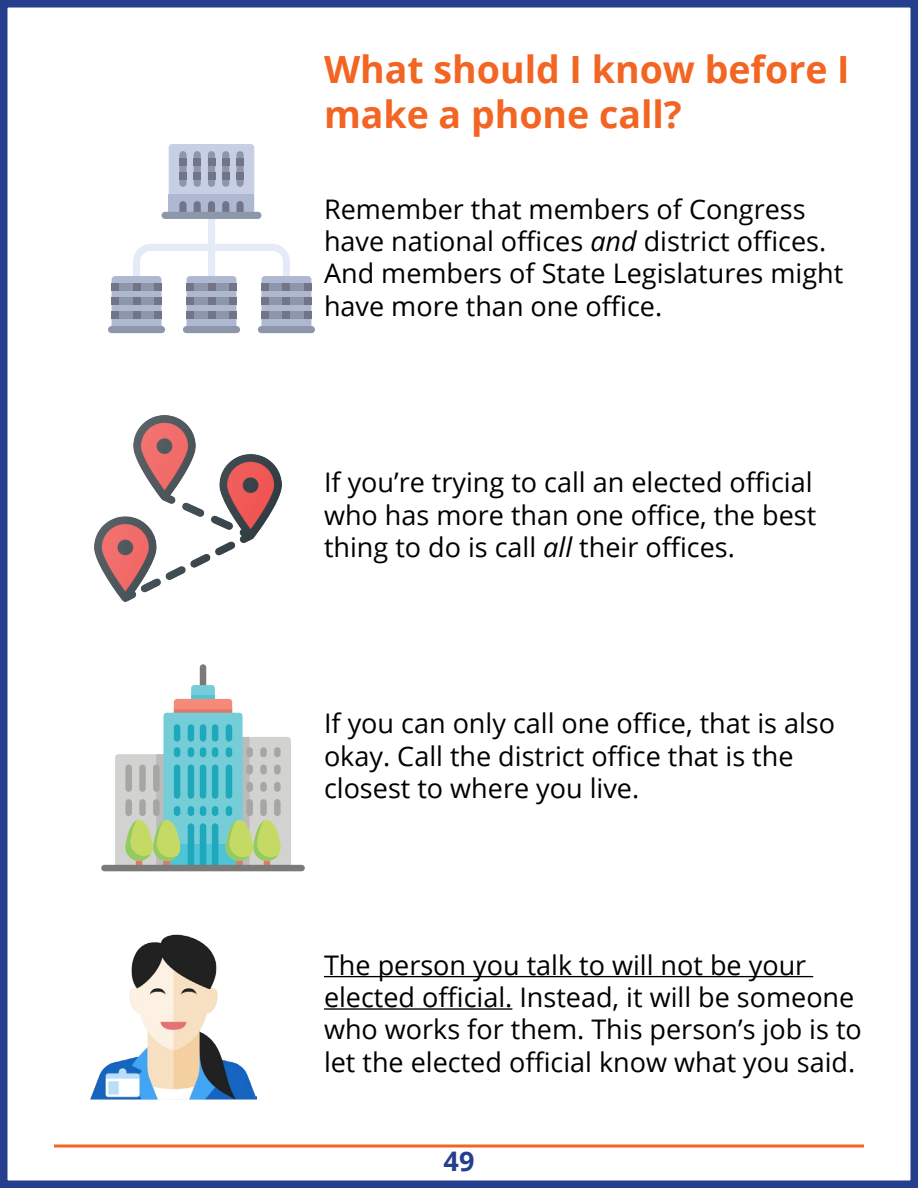
<style>
.page{position:relative;width:918px;height:1188px;background:#fff}
.page>*{position:absolute;margin:0;border:0;box-sizing:border-box;transform-origin:0 0}
.Heading_2{font:700 37.5px/45px "Open Sans";color:#f26522}
.t1{font:27px/32.4px "Open Sans";color:#000}
.t2{font:700 27px "Open Sans";color:#253f8e}
.s1{font-style:italic}
</style>
<div class="page">
<div style="left:0;top:0;width:918px;height:1188px;border:8px solid #253f8e"></div>
<svg style="left:54px;top:1144px;width:810px;height:4px"></svg>
<hr style="left:324px;top:976px;width:489px;height:1px;background:#000">
<hr style="left:324px;top:1008px;width:188px;height:2px;background:#000">
<img style="left:90px;top:934px;width:167px;height:166px">
<div style="left:108px;top:326px;width:57px;height:7px;background:#8e96ab;border-radius:4px"></div>
<div style="left:183px;top:326px;width:57px;height:7px;background:#8e96ab;border-radius:4px"></div>
<svg style="left:112px;top:144px;width:199px;height:186px"></svg>
<div style="left:258px;top:326px;width:57px;height:7px;background:#8e96ab;border-radius:4px"></div>
<div style="left:261px;top:312px;width:50px;height:7px;background:#8e96ab"></div>
<div style="left:261px;top:297px;width:50px;height:8px;background:#8e96ab"></div>
<div style="left:261px;top:283px;width:50px;height:7px;background:#8e96ab"></div>
<div style="left:283px;top:283px;width:7px;height:7px;background:#717587"></div>
<div style="left:283px;top:297px;width:7px;height:8px;background:#717587"></div>
<div style="left:283px;top:312px;width:7px;height:7px;background:#717587"></div>
<div style="left:261px;top:283px;width:8px;height:7px;background:#717587"></div>
<div style="left:261px;top:297px;width:8px;height:8px;background:#717587"></div>
<div style="left:261px;top:312px;width:8px;height:7px;background:#717587"></div>
<div style="left:304px;top:283px;width:7px;height:7px;background:#717587"></div>
<div style="left:304px;top:297px;width:7px;height:8px;background:#717587"></div>
<div style="left:304px;top:312px;width:7px;height:7px;background:#717587"></div>
<img style="left:94px;top:415px;width:187px;height:187px">
<div style="left:200px;top:664px;width:6px;height:28px;background:#7c7a79;border-radius:3px"></div>
<div style="left:191px;top:685px;width:24px;height:24px;background:#75cdd7;border-radius:3px"></div>
<svg style="left:115px;top:695px;width:176px;height:170px"></svg>
<div style="left:101px;top:865px;width:204px;height:6px;background:#7c7a79;border-radius:3px"></div>
<p class="Heading_2" style="left:324px;top:46px;width:527px">What should I know before I make a phone call?</p>
<p class="t1" style="left:324px;top:192px;width:521px">Remember that members of Congress have national offices <span class="s1">and</span> district offices.<br>And members of State Legislatures might have more than one office.</p>
<p class="t1" style="left:324px;top:466px;width:494px">If you’re trying to call an elected official who has more than one office, the best thing to do is call <span class="s1">all</span> their offices.</p>
<p class="t1" style="left:324px;top:707px;width:513px">If you can only call one office, that is also okay. Call the district office that is the closest to where you live.</p>
<p class="t1" style="left:324px;top:948px;width:539px">The person you talk to will not be your elected official. Instead, it will be someone who works for them. This person’s job is to let the elected official know what you said.</p>
<p class="t2" style="left:444px;top:1142px;width:32px">49</p>
</div>
